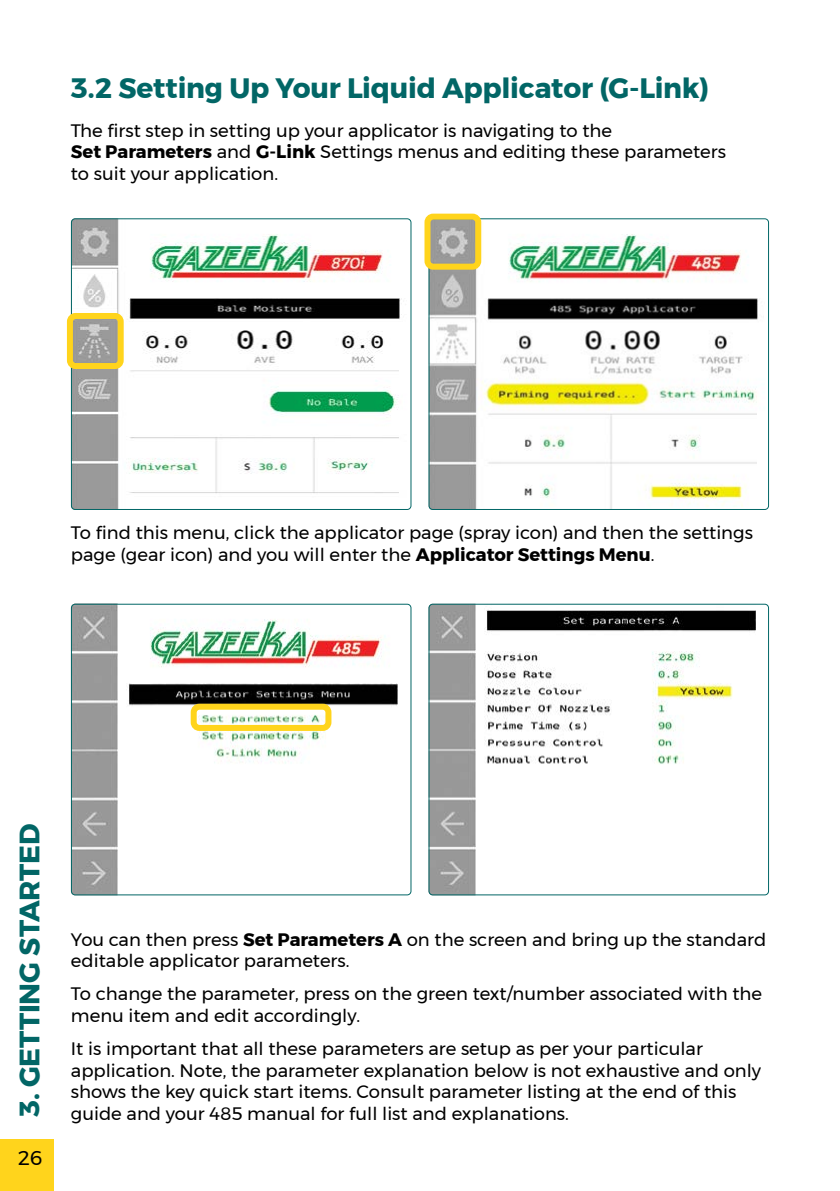
<style>
.page{position:relative;width:840px;height:1191px;background:#fff}
.page>*{position:absolute;margin:0;border:0;box-sizing:border-box;transform-origin:0 0}
.t1{font:700 28px "Montserrat";letter-spacing:-.01em;color:#026666}
.t2{font:20px "Montserrat";color:#000}
.t3{font:18px/21.6px "Montserrat";color:#000}
.s1{font-weight:700}
</style>
<div class="page">
<div style="left:0;top:1140px;width:54px;height:51px;background:#ffd41c"></div>
<img style="left:71px;top:218px;width:340px;height:292px">
<div style="left:71px;top:218px;width:340px;height:292px;border:1px solid #026666;border-radius:4px"></div>
<div style="left:67px;top:313px;width:57px;height:56px;border:6px solid #ffd41c;border-radius:6px"></div>
<img style="left:71px;top:605px;width:340px;height:290px">
<div style="left:71px;top:603px;width:340px;height:292px;border:1px solid #026666;border-radius:4px"></div>
<div style="left:190px;top:703px;width:141px;height:28px;border:6px solid #ffd41c;border-radius:6px"></div>
<img style="left:430px;top:218px;width:338px;height:292px">
<div style="left:428px;top:218px;width:340px;height:292px;border:1px solid #026666;border-radius:4px"></div>
<div style="left:424px;top:214px;width:57px;height:56px;border:6px solid #ffd41c;border-radius:6px"></div>
<img style="left:429px;top:604px;width:339px;height:291px">
<div style="left:428px;top:603px;width:340px;height:292px;border:1px solid #026666;border-radius:4px"></div>
<h1 class="t1" style="left:71px;top:66px;width:639px">3.2 Setting Up Your Liquid Applicator (G-Link)</h1>
<p class="t3" style="left:71px;top:119px;width:656px">The first step in setting up your applicator is navigating to the<br><span class="s1">Set Parameters</span> and <span class="s1">G-Link</span> Settings menus and editing these parameters to suit your application.</p>
<p class="t3" style="left:71px;top:522px;width:683px">To find this menu, click the applicator page (spray icon) and then the settings page (gear icon) and you will enter the <span class="s1">Applicator Settings Menu</span>.</p>
<h1 class="t1" style="left:7px;top:1117px;width:295px;rotate:-90deg">3. GETTING STARTED</h1>
<p class="t2" style="left:18px;top:1142px;width:26px">26</p>
<p class="t3" style="left:71px;top:928px;width:696px">You can then press <span class="s1">Set Parameters A</span> on the screen and bring up the standard editable applicator parameters.</p>
<p class="t3" style="left:71px;top:983px;width:692px">To change the parameter, press on the green text/number associated with the menu item and edit accordingly.</p>
<p class="t3" style="left:71px;top:1037px;width:691px">It is important that all these parameters are setup as per your particular application. Note, the parameter explanation below is not exhaustive and only shows the key quick start items. Consult parameter listing at the end of this guide and your 485 manual for full list and explanations.</p>
</div>
